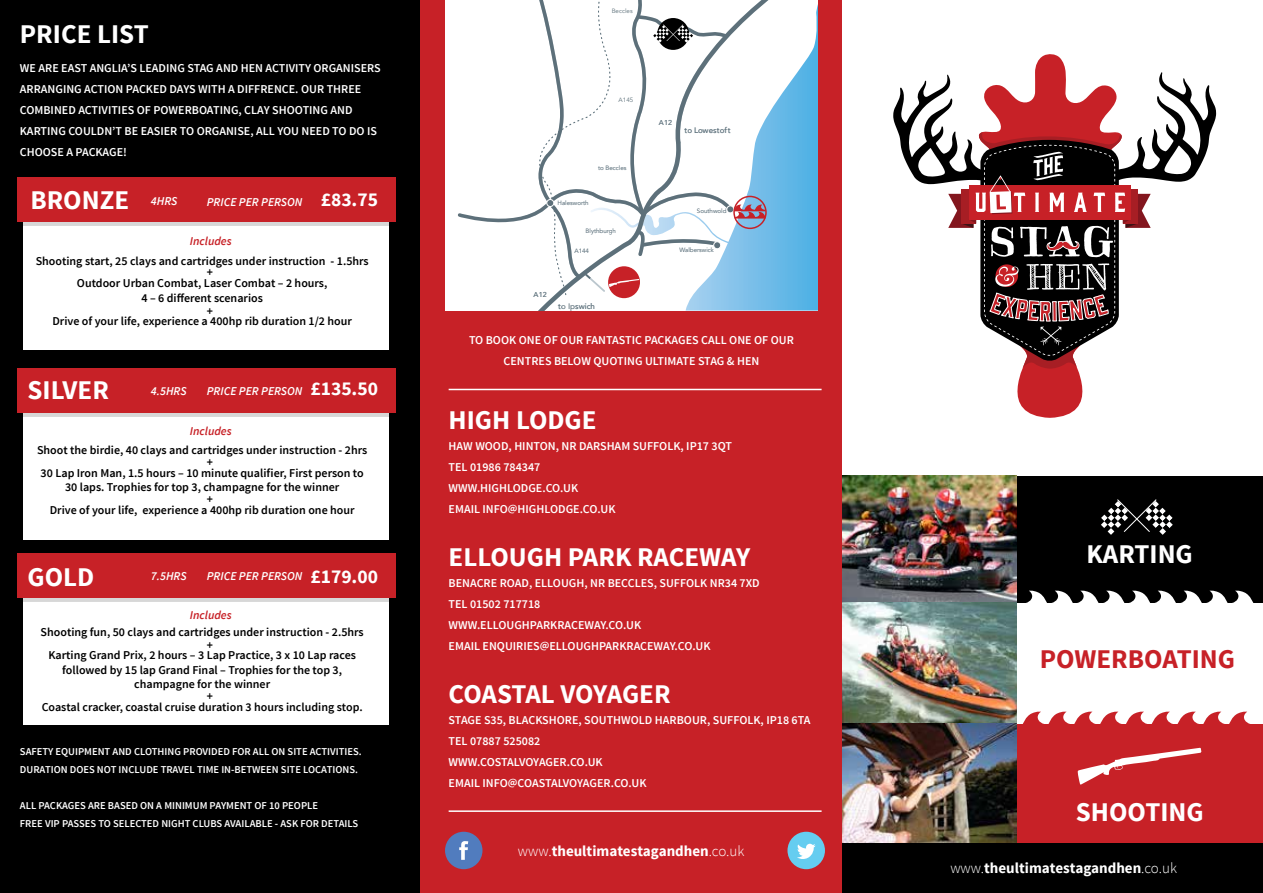
<style>
.page{position:relative;width:1263px;height:893px;background:#fff}
.page>*{position:absolute;margin:0;border:0;box-sizing:border-box;transform-origin:0 0}
.t1{font:700 27px "Source Sans Pro";color:#fff}
.t2{font:700 27px "Source Sans Pro";color:#c72127}
.t3{font:700 19.5px "Source Sans Pro";color:#fff}
.t4{font:700 15px "Source Sans Pro";color:#fff}
.t5{font:600 12px/21px "Source Sans Pro";color:#fff}
.t6{font:600 12px/23px "Source Sans Pro";color:#000;text-align:center}
.t7{font:italic 600 12px "Source Sans Pro";color:#fff}
.t8{font:italic 600 12px "Source Sans Pro";color:#c72127}
.t9{font:600 10.5px/18px "Source Sans Pro";color:#fff}
.t10{font:500 7.95px "Avenir";color:#5d707a}
.t11{font:500 7.05px "Avenir";letter-spacing:.03em;color:#5d707a}
.t12{font:6.3px "Avenir";color:#5d707a}
.s1{font-weight:300}
</style>
<div class="page">
<div style="left:842px;top:476px;width:421px;height:127px;background:#000"></div>
<div style="left:1016px;top:724px;width:247px;height:121px;background:#c72127"></div>
<div style="left:0;top:0;width:420px;height:893px;background:#000"></div>
<div style="left:420px;top:0;width:422px;height:893px;background:#c72127"></div>
<svg style="left:1101px;top:499px;width:72px;height:36px"></svg>
<svg style="left:1026px;top:590px;width:227px;height:13px"></svg>
<div style="left:24px;top:179px;width:365px;height:171px;background:#fff"></div>
<div style="left:24px;top:369px;width:365px;height:170px;background:#fff"></div>
<div style="left:24px;top:554px;width:365px;height:171px;background:#fff"></div>
<img style="left:842px;top:476px;width:174px;height:368px">
<svg style="left:1023px;top:711px;width:227px;height:13px"></svg>
<div style="left:17px;top:181px;width:379px;height:45px;background:#d7d7d7"></div>
<div style="left:17px;top:177px;width:379px;height:45px;background:#c72127"></div>
<div style="left:17px;top:372px;width:379px;height:45px;background:#000;opacity:.16"></div>
<div style="left:17px;top:368px;width:379px;height:44px;background:#c72127"></div>
<div style="left:17px;top:557px;width:379px;height:45px;background:#d7d7d7"></div>
<div style="left:17px;top:553px;width:379px;height:45px;background:#c72127"></div>
<div style="left:842px;top:844px;width:421px;height:49px;background:#000"></div>
<hr style="left:449px;top:810px;width:372px;height:2px;background:#fff">
<hr style="left:449px;top:389px;width:372px;height:1px;background:#fff">
<div style="left:787px;top:832px;width:38px;height:37px;background:#65cdf0;border-radius:50%"></div>
<svg style="left:797px;top:844px;width:19px;height:15px"></svg>
<div style="left:445px;top:832px;width:37px;height:37px;background:#517cbe;border-radius:50%"></div>
<svg style="left:459px;top:841px;width:9px;height:19px"></svg>
<svg style="left:1078px;top:748px;width:123px;height:37px"></svg>
<svg style="left:445px;top:0;width:373px;height:311px;background:#dde9f1"></svg>
<svg style="left:893px;top:54px;width:323px;height:364px"></svg>
<h1 class="t1" style="left:20px;top:16px;width:130px">PRICE LIST</h1>
<p class="t5" style="left:20px;top:58px;width:362px">WE ARE EAST ANGLIA’S LEADING STAG AND HEN ACTIVITY ORGANISERS ARRANGING ACTION PACKED DAYS WITH A DIFFRENCE. OUR THREE COMBINED ACTIVITIES OF POWERBOATING, CLAY SHOOTING AND KARTING COULDN’T BE EASIER TO ORGANISE, ALL YOU NEED TO DO IS CHOOSE A PACKAGE!</p>
<h1 class="t1" style="left:30px;top:182px;width:97px">BRONZE</h1>
<p class="t7" style="left:151px;top:194px;width:28px">4HRS</p>
<p class="t7" style="left:207px;top:194px;width:97px">PRICE PER PERSON</p>
<p class="t8" style="left:190px;top:233px;width:43px">INCLUDES</p>
<h2 class="t3" style="left:321px;top:187px;width:59px">£83.75</h2>
<p class="t6" style="left:36px;top:249px;width:334px">SHOOTING START, 25 CLAYS AND CARTRIDGES UNDER INSTRUCTION - 1.5HRS<br>OUTDOOR U RBAN COMBAT, LASER COMBAT – 2 HOURS,</p>
<p class="t6" style="left:52px;top:287px;width:301px">4 – 6 DIFFERENT SCENARIOS<br>DRIVE OF YOUR LIFE, EXPERIENCE A 400HP RIB DURATION 1/2 HOUR</p>
<p class="t6" style="left:207px;top:261px;width:8px">+</p>
<p class="t6" style="left:207px;top:300px;width:8px">+</p>
<h1 class="t1" style="left:28px;top:373px;width:80px">SILVER</h1>
<p class="t7" style="left:151px;top:384px;width:37px">4.5HRS</p>
<p class="t7" style="left:207px;top:384px;width:97px">PRICE PER PERSON</p>
<h2 class="t3" style="left:310px;top:376px;width:69px">£135.50</h2>
<p class="t8" style="left:190px;top:424px;width:43px">INCLUDES</p>
<p class="t6" style="left:37px;top:439px;width:332px;text-align:left">SHOOT THE BIRDIE, 40 CLAYS AND CARTRIDGES UNDER INSTRUCTION - 2HRS<br>30 LAP I RON MAN, 1.5 HOURS – 10 MINUTE QUALIFIER, FIRST PERSON TO</p>
<p class="t6" style="left:50px;top:476px;width:306px">30 LAPS. TROPHIES FOR TOP 3, CHAMPAGNE FOR THE WINNER<br>DRIVE OF YOUR LIFE, EXPERIENCE A 400HP RIB DURATION ONE HOUR</p>
<p class="t6" style="left:207px;top:451px;width:8px">+</p>
<p class="t6" style="left:207px;top:488px;width:8px">+</p>
<h1 class="t1" style="left:28px;top:559px;width:65px">GOLD</h1>
<p class="t7" style="left:151px;top:569px;width:37px">7.5HRS</p>
<p class="t7" style="left:207px;top:569px;width:97px">PRICE PER PERSON</p>
<h2 class="t3" style="left:310px;top:564px;width:69px">£179.00</h2>
<p class="t8" style="left:190px;top:608px;width:43px">INCLUDES</p>
<p class="t6" style="left:41px;top:621px;width:325px">SHOOTING FUN, 50 CLAYS AND CARTRIDGES UNDER INSTRUCTION - 2.5HRS<br>KARTING GRAND PRIX, 2 HOURS – 3 LAP PRACTICE, 3 X 10 LAP RACES</p>
<p class="t6" style="left:62px;top:663px;width:281px;line-height:14.4px">FOLLOWED BY 15 LAP GRAND FINAL – TROPHIES FOR THE TOP 3,<br>CHAMPAGNE FOR THE WINNER</p>
<p class="t6" style="left:42px;top:696px;width:322px">COASTAL CRACKER, COASTAL CRUISE DURATION 3 HOURS INCLUDING STOP.</p>
<p class="t6" style="left:207px;top:634px;width:8px">+</p>
<p class="t6" style="left:207px;top:685px;width:8px">+</p>
<p class="t9" style="left:20px;top:742px;width:343px">SAFETY EQUIPMENT AND CLOTHING PROVIDED FOR ALL ON SITE ACTIVITIES.<br>DURATION DOES NOT INCLUDE TRAVEL TIME IN-BETWEEN SITE LOCATIONS.</p>
<p class="t9" style="left:20px;top:796px;width:340px">ALL PACKAGES ARE BASED ON A MINIMUM PAYMENT OF 10 PEOPLE<br>FREE VIP PASSES TO SELECTED NIGHT CLUBS AVAILABLE - ASK FOR DETAILS</p>
<p class="t12" style="left:612px;top:7px;width:23px">Beccles</p>
<p class="t12" style="left:619px;top:96px;width:16px">A145</p>
<p class="t12" style="left:598px;top:164px;width:30px">to Beccles</p>
<p class="t12" style="left:557px;top:199px;width:33px">Halesworth</p>
<p class="t12" style="left:586px;top:227px;width:32px">Blythburgh</p>
<p class="t11" style="left:659px;top:117px;width:15px">A12</p>
<p class="t10" style="left:684px;top:123px;width:48px">to Lowestoft</p>
<p class="t12" style="left:697px;top:207px;width:31px">Southwold</p>
<p class="t12" style="left:574px;top:247px;width:16px">A144</p>
<p class="t12" style="left:679px;top:246px;width:36px">Walberswick</p>
<p class="t11" style="left:533px;top:288px;width:15px">A12</p>
<p class="t10" style="left:558px;top:299px;width:38px">to Ipswich</p>
<p class="t5" style="left:469px;top:330px;width:326px;text-align:center">TO BOOK ONE OF OUR FANTASTIC PACKAGES CALL ONE OF OUR<br>CENTRES BELOW QUOTING ULTIMATE STAG &amp; HEN</p>
<h1 class="t1" style="left:449px;top:402px;width:146px">HIGH LODGE</h1>
<p class="t5" style="left:449px;top:435px;width:277px">HAW WOOD, H INTON, N R DARSHAM SUFFOLK, IP17 3QT<br>TEL 01986 784347<br>WWW</p>
<p class="t5" style="left:449px;top:477px;width:168px;text-indent:28px">.HIGHLODGE.CO.UK<br>EMAIL INFO@HIGHLODGE.CO.UK</p>
<h1 class="t1" style="left:449px;top:540px;width:239px">ELLOUGH PARK RACEW</h1>
<h1 class="t1" style="left:721px;top:540px;width:31px">AY</h1>
<p class="t5" style="left:449px;top:573px;width:311px">BENACRE ROAD, ELLOUGH, N R BECCLES, SUFFOLK NR34 7XD<br>TEL 01502 717718<br>WWW</p>
<p class="t5" style="left:449px;top:615px;width:263px;text-indent:28px">.ELLOUGHPARKRACEWAY.CO.UK<br>EMAIL ENQUIRIES@ELLOUGHPARKRACEWAY.CO.UK</p>
<h1 class="t1" style="left:449px;top:677px;width:224px">COASTAL VOYAGER</h1>
<p class="t5" style="left:449px;top:710px;width:357px">STAGE S35, BLACKSHORE, SOUTHWOLD HARBOUR, SUFFOLK, IP18 6TA<br>TEL 07887 525082<br>WWW</p>
<p class="t5" style="left:449px;top:752px;width:199px;text-indent:28px">.COSTALVOYAGER.CO.UK<br>EMAIL INFO@COASTALVOYAGER.CO.UK</p>
<p class="t4" style="left:518px;top:841px;width:228px"><span class="s1">www.</span>THEULTIMATESTAGANDHEN<span class="s1">.co.uk</span></p>
<h1 class="t1" style="left:1087px;top:537px;width:108px">KARTING</h1>
<h1 class="t2" style="left:1040px;top:641px;width:167px">POWERBOATING</h1>
<h1 class="t1" style="left:1076px;top:794px;width:99px">SHOOTING</h1>
<p class="t4" style="left:950px;top:858px;width:228px"><span class="s1">www.</span>THEULTIMATESTAGANDHEN<span class="s1">.co.uk</span></p>
</div>
